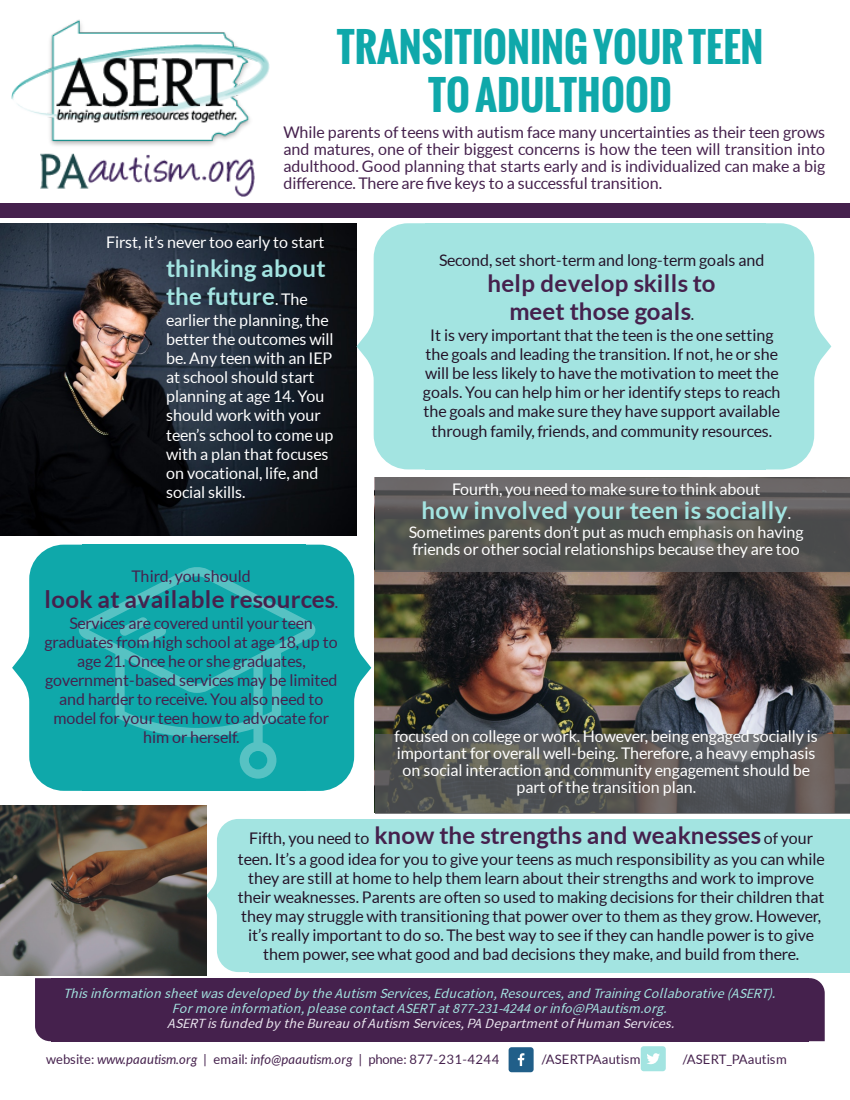
<style>
.page{position:relative;width:850px;height:1100px;background:#fff}
.page>*{position:absolute;margin:0;border:0;box-sizing:border-box;transform-origin:0 0}
.t1{font:700 40px/48.1px "Oswald";color:#0fa8aa;text-align:center}
.t2{font:700 24px/28px "Lato";letter-spacing:.01em;color:#45214d;text-align:center}
.t3{font:700 24px/28px "Lato";letter-spacing:.015em;color:#a3e4e1}
.t4{font:16px/19px "Lato";letter-spacing:-.005em;color:#241328;text-align:center}
.t5{font:16px/19px "Lato";letter-spacing:-.005em;color:#fff}
.t6{font:16px/19px "Lato";letter-spacing:-.005em;color:#45214d;text-align:justify}
.t7{font:italic 14px/15px "Source Sans Pro";color:#a3e4e1;text-align:center}
.t8{font:italic 14px "Source Sans Pro";color:#eae6ef}
.t9{font:13px "Lato";letter-spacing:.01em;color:#45214d}
.s1{font-weight:400;font-size:16px;color:#fff}
.s2{font-weight:400;font-size:16px;color:#241328}
.s3{font-weight:400;font-size:16px}
.s4{font-style:italic}
</style>
<div class="page">
<div style="left:249px;top:819px;width:601px;height:153px;background:#a3e4e1"></div>
<svg style="left:206px;top:819px;width:43px;height:153px"></svg>
<div style="left:82px;top:545px;width:223px;height:246px;background:#0fa8aa"></div>
<svg style="left:12px;top:545px;width:70px;height:246px"></svg>
<svg style="left:305px;top:545px;width:66px;height:246px"></svg>
<svg style="left:79px;top:567px;width:236px;height:212px"></svg>
<img style="left:374px;top:478px;width:476px;height:335px">
<svg style="left:375px;top:478px;width:475px;height:94px;background:#585756"></svg>
<svg style="left:375px;top:735px;width:475px;height:79px;background:#575757"></svg>
<img style="left:0;top:223px;width:356px;height:313px">
<div style="left:426px;top:223px;width:339px;height:247px;background:#a3e4e1"></div>
<svg style="left:357px;top:223px;width:69px;height:246px"></svg>
<svg style="left:765px;top:223px;width:66px;height:247px"></svg>
<svg style="left:35px;top:978px;width:17px;height:63px"></svg>
<div style="left:52px;top:978px;width:757px;height:63px;background:#45214d"></div>
<svg style="left:809px;top:978px;width:16px;height:63px"></svg>
<div style="left:641px;top:1046px;width:25px;height:25px;background:#a3e4e1;border-radius:3px"></div>
<svg style="left:647px;top:1053px;width:13px;height:11px"></svg>
<div style="left:509px;top:1047px;width:25px;height:25px;background:#215f89;border-radius:3px"></div>
<svg style="left:518px;top:1053px;width:6px;height:13px"></svg>
<img style="left:11px;top:19px;width:258px;height:177px">
<div style="left:0;top:203px;width:850px;height:14px;background:#45214d"></div>
<img style="left:0;top:806px;width:206px;height:169px">
<h1 class="t1" style="left:337px;top:23px;width:428px">TRANSITIONINGYOURTEEN<br>TOADULTHOOD</h1>
<p class="t6" style="left:283px;top:124px;width:543px;line-height:17px">While parents of teens with autism face many uncertainties as their teen grows and matures, one of their biggest concerns is how the teen will transition into adulthood. Good planning that starts early and is individualized can make a big difference. There are five keys to a successful transition.</p>
<p class="t5" style="left:106px;top:233px;width:220px">First, it’s never too early to start</p>
<h2 class="t3" style="left:166px;top:254px;width:161px">thinking about the future<span class="s1">. The</span></h2>
<p class="t5" style="left:166px;top:311px;width:169px">earlier the planning, the better the outcomes will be. Any teen with an IEP at school should start planning at age 14. You should work with your teen’s school to come up with a plan that focuses on vocational, life, and social skills.</p>
<p class="t4" style="left:439px;top:251px;width:327px">Second, set short-term and long-term goals and</p>
<h2 class="t2" style="left:488px;top:269px;width:229px">help develop skills to meet those goals<span class="s2">.</span></h2>
<p class="t4" style="left:423px;top:326px;width:359px">It is very important that the teen is the one setting the goals and leading the transition. If not, he or she will be less likely to have the motivation to meet the goals. You can help him or her identify steps to reach the goals and make sure they have support available through family, friends, and community resources.</p>
<p class="t5" style="left:452px;top:479px;width:310px">Fourth, you need to make sure to think about</p>
<h2 class="t3" style="left:421px;top:496px;width:371px">how involved your teen is socially<span class="s1">.</span></h2>
<p class="t5" style="left:409px;top:523px;width:396px;line-height:17px">Sometimes parents don’t put as much emphasis on having friends or other social relationships because they are too</p>
<p class="t6" style="left:132px;top:566px;width:121px">Third, you should</p>
<h2 class="t2" style="left:45px;top:585px;width:295px">look at available resources<span class="s3">.</span></h2>
<p class="t6" style="left:45px;top:614px;width:295px;text-align:center">Services are covered until your teen graduates from high school at age 18, up to age 21. Once he or she graduates, government-based services may be limited and harder to receive. You also need to model for your teen how to advocate for him or herself.</p>
<p class="t5" style="left:394px;top:728px;width:425px;line-height:17px;text-align:center">focused on college or work. However, being engaged socially is important for overall well-being. Therefore, a heavy emphasis on social interaction and community engagement should be part of the transition plan.</p>
<h2 class="t2" style="left:249px;top:821px;width:566px"><span class="s2">Fifth, you need to</span> know the strengths and weaknesses <span class="s2">of your</span></h2>
<p class="t4" style="left:238px;top:850px;width:589px">teen. It’s a good idea for you to give your teens as much responsibility as you can while they are still at home to help them learn about their strengths and work to improve their weaknesses. Parents are often so used to making decisions for their children that they may struggle with transitioning that power over to them as they grow. However, it’s really important to do so. The best way to see if they can handle power is to give them power, see what good and bad decisions they make, and build from there.</p>
<p class="t7" style="left:63px;top:987px;width:718px">This information sheet was developed by the Autism Services, Education, Resources, and Training Collaborative (ASERT).<br>For more information, please contact ASERT at 877-231-4244 or info@PAautism.org.</p>
<p class="t8" style="left:167px;top:1015px;width:513px">ASERT is funded by the Bureau of Autism Services, PA Department of Human Services.</p>
<p class="t9" style="left:46px;top:1052px;width:455px">website: <span class="s4">www.paautism.org</span> | email: <span class="s4">info@paautism.org</span> | phone: 877-231-4244</p>
<p class="t9" style="left:542px;top:1052px;width:100px">/ASERTPAautism</p>
<p class="t9" style="left:683px;top:1052px;width:105px">/ASERT_PAautism</p>
</div>
